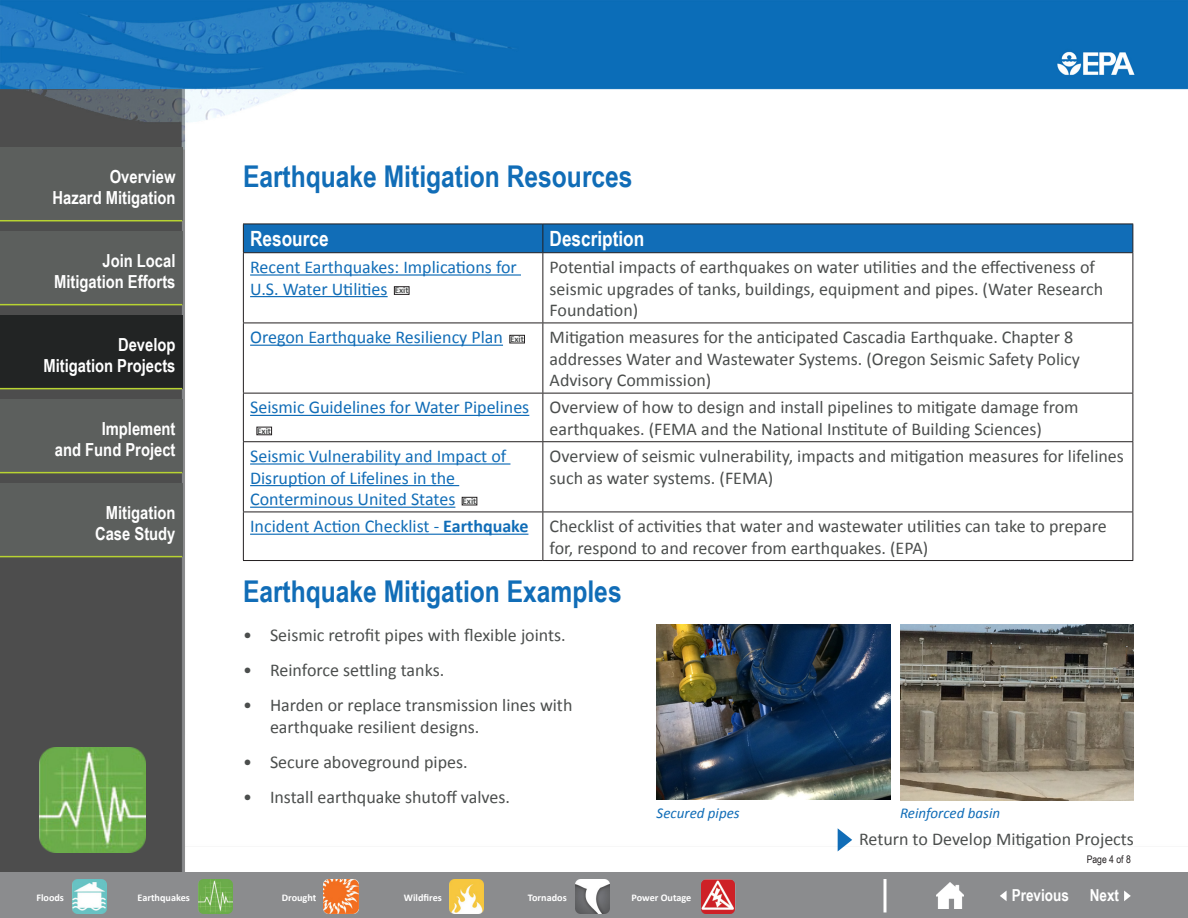
<style>
.page{position:relative;width:1188px;height:918px;background:#fff}
.page>*{position:absolute;margin:0;border:0;box-sizing:border-box;transform-origin:0 0}
.t1{font:700 30px "Arial Narrow";color:#116db7}
.t2{font:700 21px "Arial Narrow";color:#fff}
.t3{font:18px/21.6px "Calibri";color:#4b4e4d}
.t4{font:18px/21.6px "Calibri";color:#116db7}
.t5{font:700 18px/21.6px "Arial Narrow";color:#fff;text-align:right}
.t6{font:700 16.5px "Arial Narrow";color:#fff}
.t7{font:italic 15px "Calibri";color:#116db7}
.t8{font:10.5px "Arial Narrow";color:#231f20}
.t9{font:700 10.2px "Calibri";color:#fff}
.t10{font:700 9px "Calibri";color:#4b4e4d}
.s1{font-weight:700;font-size:9px;color:#4b4e4d}
.s2{font-weight:700}
</style>
<div class="page">
<img style="left:0;top:0;width:1188px;height:873px">
<div style="left:0;top:873px;width:1188px;height:45px;background:#8b8c8e"></div>
<div style="left:0;top:147px;width:182px;height:74px;background:#5c5f5d"></div>
<hr style="left:0;top:220px;width:182px;height:1px;background:#b8d332">
<div style="left:0;top:231px;width:182px;height:74px;background:#5c5f5d"></div>
<hr style="left:0;top:304px;width:182px;height:1px;background:#b8d332">
<div style="left:0;top:315px;width:182px;height:74px;background:#222424"></div>
<hr style="left:0;top:388px;width:182px;height:1px;background:#b8d332">
<div style="left:0;top:399px;width:182px;height:74px;background:#5c5f5d"></div>
<hr style="left:0;top:472px;width:182px;height:1px;background:#b8d332">
<div style="left:0;top:483px;width:182px;height:74px;background:#5c5f5d"></div>
<hr style="left:0;top:556px;width:182px;height:1px;background:#b8d332">
<img style="left:40px;top:747px;width:105px;height:106px">
<div style="left:243px;top:224px;width:890px;height:28px;background:#116db7"></div>
<hr style="left:243px;top:252px;width:300px;height:1px;background:#231f20">
<hr style="left:243px;top:253px;width:1px;height:70px;background:#231f20">
<hr style="left:543px;top:252px;width:590px;height:1px;background:#231f20">
<hr style="left:542px;top:253px;width:1px;height:70px;background:#231f20">
<hr style="left:1132px;top:253px;width:1px;height:70px;background:#231f20">
<hr style="left:243px;top:323px;width:300px;height:1px;background:#231f20">
<hr style="left:243px;top:323px;width:1px;height:70px;background:#231f20">
<hr style="left:543px;top:323px;width:590px;height:1px;background:#231f20">
<hr style="left:542px;top:323px;width:1px;height:70px;background:#231f20">
<hr style="left:1132px;top:323px;width:1px;height:70px;background:#231f20">
<hr style="left:243px;top:393px;width:300px;height:1px;background:#231f20">
<hr style="left:243px;top:393px;width:1px;height:48px;background:#231f20">
<hr style="left:543px;top:393px;width:590px;height:1px;background:#231f20">
<hr style="left:542px;top:393px;width:1px;height:48px;background:#231f20">
<hr style="left:1132px;top:393px;width:1px;height:48px;background:#231f20">
<hr style="left:243px;top:441px;width:300px;height:1px;background:#231f20">
<hr style="left:243px;top:442px;width:1px;height:70px;background:#231f20">
<hr style="left:543px;top:441px;width:590px;height:1px;background:#231f20">
<hr style="left:542px;top:442px;width:1px;height:70px;background:#231f20">
<hr style="left:1132px;top:442px;width:1px;height:70px;background:#231f20">
<hr style="left:243px;top:512px;width:300px;height:1px;background:#231f20">
<hr style="left:243px;top:512px;width:1px;height:48px;background:#231f20">
<hr style="left:543px;top:512px;width:590px;height:1px;background:#231f20">
<hr style="left:542px;top:512px;width:1px;height:48px;background:#231f20">
<hr style="left:1132px;top:512px;width:1px;height:48px;background:#231f20">
<hr style="left:243px;top:560px;width:300px;height:1px;background:#231f20">
<hr style="left:543px;top:560px;width:590px;height:1px;background:#231f20">
<hr style="left:250px;top:274px;width:271px;height:2px;background:#116db7">
<hr style="left:250px;top:296px;width:138px;height:1px;background:#116db7">
<div style="left:394px;top:287px;width:15px;height:8px;border:1px solid #231f20"></div>
<div style="left:510px;top:335px;width:15px;height:8px;border:1px solid #231f20"></div>
<div style="left:462px;top:497px;width:15px;height:8px;border:1px solid #231f20"></div>
<hr style="left:250px;top:345px;width:253px;height:1px;background:#116db7">
<hr style="left:250px;top:415px;width:279px;height:1px;background:#116db7">
<hr style="left:250px;top:463px;width:260px;height:2px;background:#116db7">
<hr style="left:250px;top:485px;width:209px;height:1px;background:#116db7">
<hr style="left:250px;top:507px;width:205px;height:1px;background:#116db7">
<hr style="left:250px;top:534px;width:278px;height:1px;background:#116db7">
<img style="left:657px;top:625px;width:233px;height:175px">
<img style="left:900px;top:625px;width:234px;height:175px">
<img style="left:324px;top:879px;width:34px;height:34px">
<img style="left:72px;top:879px;width:35px;height:34px">
<img style="left:198px;top:879px;width:34px;height:34px">
<img style="left:575px;top:879px;width:35px;height:34px">
<img style="left:701px;top:879px;width:35px;height:34px">
<img style="left:450px;top:879px;width:34px;height:34px">
<hr style="left:884px;top:879px;width:2px;height:33px;background:#fff">
<svg style="left:1000px;top:891px;width:7px;height:10px"></svg>
<svg style="left:1124px;top:891px;width:7px;height:10px"></svg>
<img style="left:936px;top:882px;width:27px;height:27px">
<svg style="left:838px;top:828px;width:14px;height:23px"></svg>
<p class="t5" style="left:110px;top:165px;width:67px">Overview</p>
<h2 class="t1" style="left:243px;top:154px;width:391px">Earthquake Mitigation Resources</h2>
<p class="t5" style="left:52px;top:186px;width:125px">Hazard Mitigation</p>
<p class="t5" style="left:54px;top:249px;width:123px">Join Local<br>Mitigation Efforts</p>
<p class="t5" style="left:43px;top:333px;width:134px">Develop<br>Mitigation Projects</p>
<p class="t5" style="left:55px;top:417px;width:122px">Implement<br>and Fund Project</p>
<p class="t5" style="left:95px;top:501px;width:82px;text-align:center">Mitigation<br>Case Study</p>
<p class="t2" style="left:250px;top:223px;width:80px">Resource</p>
<p class="t2" style="left:550px;top:223px;width:96px">Description</p>
<p class="t4" style="left:250px;top:256px;width:268px">Recent Earthquakes: Implications for<br>U.S. Water Utilities <span class="s1">Exit</span></p>
<p class="t3" style="left:550px;top:256px;width:555px">Potential impacts of earthquakes on water utilities and the effectiveness of seismic upgrades of tanks, buildings, equipment and pipes. (Water Research<br>Foundation)</p>
<p class="t4" style="left:250px;top:326px;width:275px">Oregon Earthquake Resiliency Plan <span class="s1">Exit</span></p>
<p class="t3" style="left:550px;top:326px;width:532px">Mitigation measures for the anticipated Cascadia Earthquake. Chapter 8 addresses Water and Wastewater Systems. (Oregon Seismic Safety Policy<br>Advisory Commission)</p>
<p class="t4" style="left:250px;top:397px;width:281px">Seismic Guidelines for Water Pipelines</p>
<p class="t10" style="left:257px;top:425px;width:15px">Exit</p>
<p class="t3" style="left:550px;top:397px;width:530px">Overview of how to design and install pipelines to mitigate damage from earthquakes. (FEMA and the National Institute of Building Sciences)</p>
<p class="t4" style="left:250px;top:445px;width:258px">Seismic Vulnerability and Impact of<br>Disruption of Lifelines in the<br>Conterminous United States <span class="s1">Exit</span></p>
<p class="t3" style="left:550px;top:445px;width:576px">Overview of seismic vulnerability, impacts and mitigation measures for lifelines such as water systems. (FEMA)</p>
<p class="t4" style="left:250px;top:515px;width:280px">Incident Action Checklist - <span class="s2">Earthquake</span></p>
<p class="t3" style="left:550px;top:515px;width:559px">Checklist of activities that water and wastewater utilities can take to prepare for, respond to and recover from earthquakes. (EPA)</p>
<h3 class="t1" style="left:243px;top:569px;width:380px">Earthquake Mitigation Examples</h3>
<p class="t3" style="left:243px;top:625px;width:324px">• Seismic retrofit pipes with flexible joints.</p>
<p class="t3" style="left:243px;top:660px;width:203px">• Reinforce settling tanks.</p>
<p class="t3" style="left:270px;top:695px;width:304px;text-indent:-27px">• Harden or replace transmission lines with earthquake resilient designs.</p>
<p class="t3" style="left:243px;top:751px;width:226px">• Secure aboveground pipes.</p>
<p class="t3" style="left:243px;top:787px;width:269px">• Install earthquake shutoff valves.</p>
<p class="t7" style="left:657px;top:803px;width:85px">Secured pipes</p>
<p class="t7" style="left:900px;top:803px;width:102px">Reinforced basin</p>
<p class="t3" style="left:859px;top:829px;width:276px">Return to Develop Mitigation Projects</p>
<p class="t8" style="left:1087px;top:851px;width:46px">Page 4 of 8</p>
<p class="t9" style="left:36px;top:891px;width:29px">Floods</p>
<p class="t9" style="left:138px;top:891px;width:54px">Earthquakes</p>
<p class="t9" style="left:282px;top:891px;width:36px">Drought</p>
<p class="t9" style="left:404px;top:891px;width:40px">Wildfires</p>
<p class="t9" style="left:528px;top:891px;width:40px">Tornados</p>
<p class="t9" style="left:631px;top:891px;width:61px">Power Outage</p>
<p class="t6" style="left:1012px;top:883px;width:59px">Previous</p>
<p class="t6" style="left:1090px;top:883px;width:31px">Next</p>
</div>
